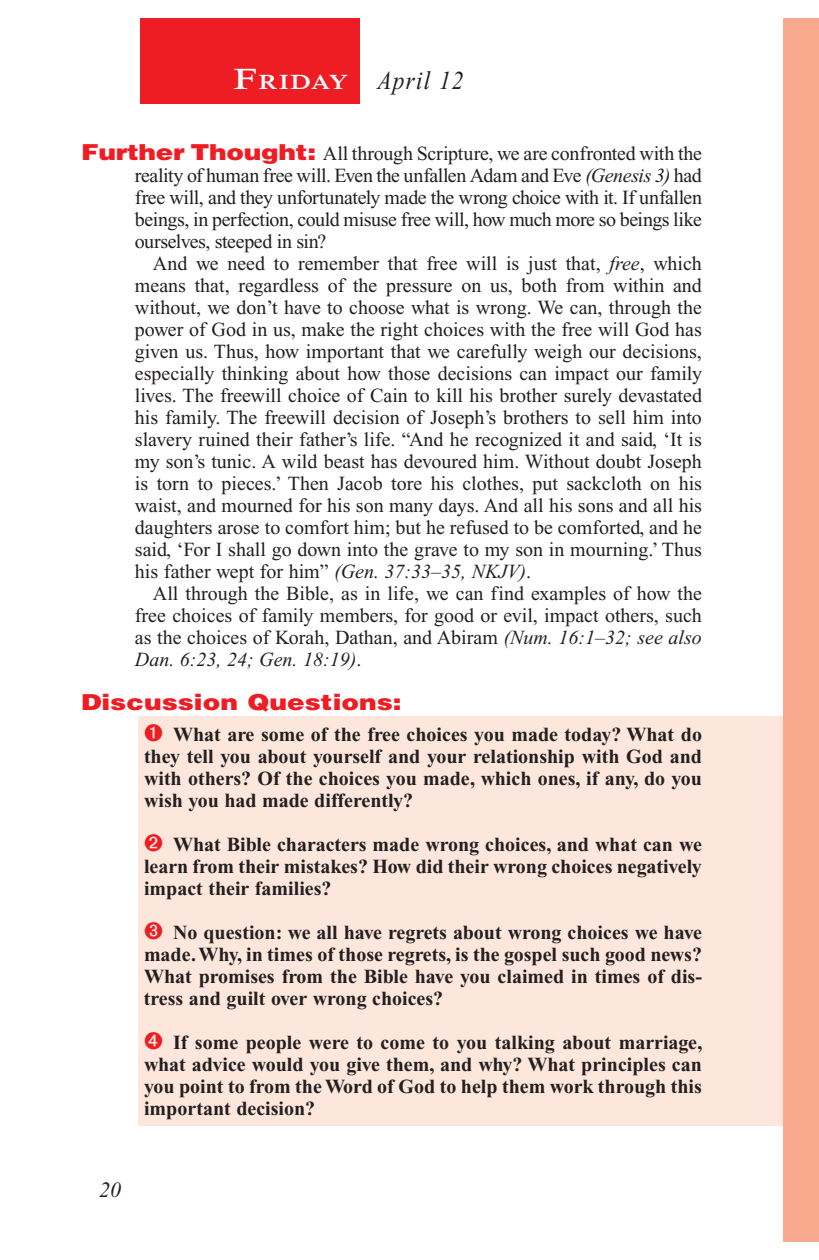
<style>
.page{position:relative;width:819px;height:1260px;background:#fff}
.page>*{position:absolute;margin:0;border:0;box-sizing:border-box;transform-origin:0 0}
.Lesson_Dates{font:italic 26px "Times New Roman PS Std";letter-spacing:.05em;color:#231f20;scale:.9 1}
.Question{font:900 22px "Helvetica LT Std";color:#ee1d23;scale:1.2 1}
.t1{font:italic 22px "Times New Roman PS Std";color:#231f20}
.Daily_Header{font:600 21px "Times NRMT Std";letter-spacing:.035em;color:#fff;scale:1.1 1}
.Body{font:20px/22px "Times New Roman PS Std";color:#231f20;text-align:justify}
.Numbered_Bullet_List{font:700 20px/22px "Times New Roman PS Std";color:#231f20;text-align:justify}
.Question_NO_SB{font:20px/22px "Times New Roman PS Std";letter-spacing:-.02em;color:#231f20;text-align:justify}
.s1{font-size:30px}
.s2{font-family:"Helvetica LT Std";font-weight:900;font-size:22px;color:#ee1d23}
.s3{font-style:italic}
</style>
<div class="page">
<div style="left:783px;top:18px;width:36px;height:1224px;background:#f8a98e"></div>
<div style="left:140px;top:18px;width:220px;height:86px;background:#ee1d23"></div>
<div style="left:139px;top:716px;width:644px;height:410px;background:#fde7dc"></div>
<p class="Daily_Header" style="left:234px;top:70px;width:106px"><span class="s1">F</span>riday</p>
<p class="Lesson_Dates" style="left:378px;top:66px;width:97px">April 12</p>
<p class="Question_NO_SB" style="left:135px;top:142px;width:569px;text-indent:-54px"><span class="s2">Further Thought:</span> All through Scripture, we are confronted with the reality of human free will. Even the unfallen Adam and Eve <span class="s3">(Genesis 3)</span> had free will, and they unfortunately made the wrong choice with it. If unfallen beings, in perfection, could misuse free will, how much more so beings like ourselves, steeped in sin?</p>
<p class="Body" style="left:135px;top:252px;width:569px;text-indent:18px">And we need to remember that free will is just that, <span class="s3">free</span>, which means that, regardless of the pressure on us, both from within and without, we don’t have to choose what is wrong. We can, through the power of God in us, make the right choices with the free will God has given us. Thus, how important that we carefully weigh our decisions, especially thinking about how those decisions can impact our family lives. The freewill choice of Cain to kill his brother surely devastated his family. The freewill decision of Joseph’s brothers to sell him into slavery ruined their father’s life. “And he recognized it and said, ‘It is my son’s tunic. A wild beast has devoured him. Without doubt Joseph is torn to pieces.’ Then Jacob tore his clothes, put sackcloth on his waist, and mourned for his son many days. And all his sons and all his daughters arose to comfort him; but he refused to be comforted, and he said, ‘For I shall go down into the grave to my son in mourning.’ Thus his father wept for him” <span class="s3">(Gen. 37:33–35, NKJV)</span>.</p>
<p class="Body" style="left:135px;top:582px;width:569px;text-indent:18px">All through the Bible, as in life, we can find examples of how the free choices of family members, for good or evil, impact others, such as the choices of Korah, Dathan, and Abiram <span class="s3">(Num. 16:1–32; see also Dan. 6:23, 24; Gen. 18:19)</span>.</p>
<p class="Question" style="left:81px;top:688px;width:269px">Discussion Questions:</p>
<p class="Numbered_Bullet_List" style="left:144px;top:723px;width:560px;text-indent:29px">What are some of the free choices you made today? What do they tell you about yourself and your relationship with God and with others? Of the choices you made, which ones, if any, do you wish you had made differently?</p>
<p class="Numbered_Bullet_List" style="left:144px;top:833px;width:559px;text-indent:29px">What Bible characters made wrong choices, and what can we learn from their mistakes? How did their wrong choices negatively impact their families?</p>
<p class="Numbered_Bullet_List" style="left:144px;top:921px;width:560px;text-indent:29px">No question: we all have regrets about wrong choices we have made. Why, in times of those regrets, is the gospel such good news?<br>What promises from the Bible have you claimed in times of dis&shy;tress and guilt over wrong choices?</p>
<p class="Numbered_Bullet_List" style="left:144px;top:1031px;width:560px;text-indent:29px">If some people were to come to you talking about marriage, what advice would you give them, and why? What principles can you point to from the Word of God to help them work through this important decision?</p>
<p class="t1" style="left:99px;top:1178px;width:23px">20</p>
</div>
